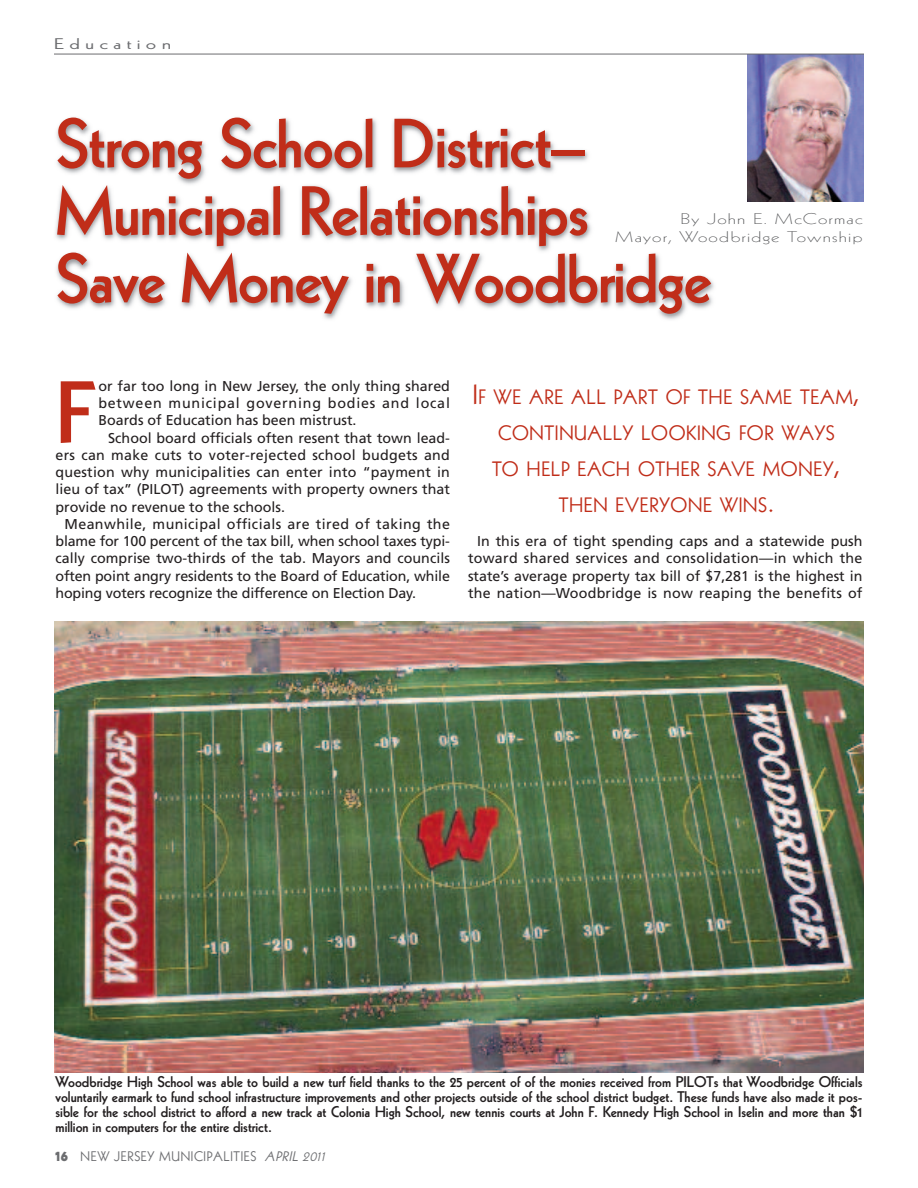
<style>
.page{position:relative;width:918px;height:1188px;background:#fff}
.page>*{position:absolute;margin:0;border:0;box-sizing:border-box;transform-origin:0 0}
.t1{font:800 85.2px "Kabel";color:#c02d19;scale:1.1 1}
.t2{font:800 67.5px/67.5px "Kabel";letter-spacing:-.015em;color:#c02d19}
.t3{font:20.25px/36px "Kabel";letter-spacing:.03em;color:#c02d19;text-align:center}
.t4{font:800 15px/15px "Kabel";color:#231f20;text-align:justify}
.t5{font:300 15px/18px "Kabel";letter-spacing:.055em;color:#57585a;text-align:right;scale:1.4 1}
.t6{font:15px "Kabel";letter-spacing:.24em;color:#6c6d70;scale:1.5 1}
.t7{font:14.25px/17.2px "Frutiger";color:#231f20;text-align:justify}
.t8{font:13.5px "Kabel";letter-spacing:.05em;color:#6c6d70}
.s1{font-size:27px}
.s2{font-weight:900}
.s3{font-style:italic}
</style>
<div class="page">
<img style="left:54px;top:621px;width:810px;height:451px">
<img style="left:55px;top:117px;width:659px;height:203px">
<img style="left:747px;top:55px;width:117px;height:147px">
<hr style="left:54px;top:54px;width:810px;height:1px;background:#6c6d70">
<p class="t6" style="left:54px;top:39px;width:80px">Education</p>
<h2 class="t2" style="left:55px;top:115px;width:657px">Strong School District–<br>Municipal Relationships<br>Save Money in Woodbridge</h2>
<p class="t5" style="left:615px;top:211px;width:178px">By John E. McCormac<br>Mayor, Woodbridge Township</p>
<h1 class="t1" style="left:55px;top:381px;width:36px">F</h1>
<p class="t7" style="left:98px;top:378px;width:353px">or far too long in New Jersey, the only thing shared between municipal governing bodies and local Boards of Education has been mistrust.</p>
<p class="t7" style="left:55px;top:430px;width:396px;text-indent:53px">School board officials often resent that town lead&shy;ers can make cuts to voter-rejected school budgets and question why municipalities can enter into “payment in lieu of tax” (PILOT) agreements with property owners that provide no revenue to the schools.</p>
<p class="t7" style="left:55px;top:516px;width:396px;text-indent:9px">Meanwhile, municipal officials are tired of taking the blame for 100 percent of the tax bill, when school taxes typi&shy;cally comprise two-thirds of the tab. Mayors and councils often point angry residents to the Board of Education, while hoping voters recognize the difference on Election Day.</p>
<h3 class="t3" style="left:473px;top:380px;width:389px"><span class="s1">I</span>F WE ARE ALL PART OF THE SAME TEAM<span class="s1">,<br></span>CONTINUALLY LOOKING FOR WAYS<br>TO HELP EACH OTHER SAVE MONEY<span class="s1">,<br></span>THEN EVERYONE WINS<span class="s1">.</span></h3>
<p class="t7" style="left:468px;top:534px;width:396px;text-indent:9px">In this era of tight spending caps and a statewide push toward shared services and consolidation—in which the state’s average property tax bill of $7,281 is the highest in the nation—Woodbridge is now reaping the benefits of</p>
<p class="t4" style="left:56px;top:1076px;width:809px">Woodbridge High School was able to build a new turf field thanks to the 25 percent of of the monies received from PILOTs that Woodbridge Officials voluntarily earmark to fund school infrastructure improvements and other projects outside of the school district budget. These funds have also made it pos&shy;sible for the school district to afford a new track at Colonia High School, new tennis courts at John F. Kennedy High School in Iselin and more than $1 million in computers for the entire district.</p>
<p class="t8" style="left:56px;top:1151px;width:273px"><span class="s2">16</span> NEW JERSEY MUNICIPALITIES <span class="s3">APRIL 2011</span></p>
</div>
